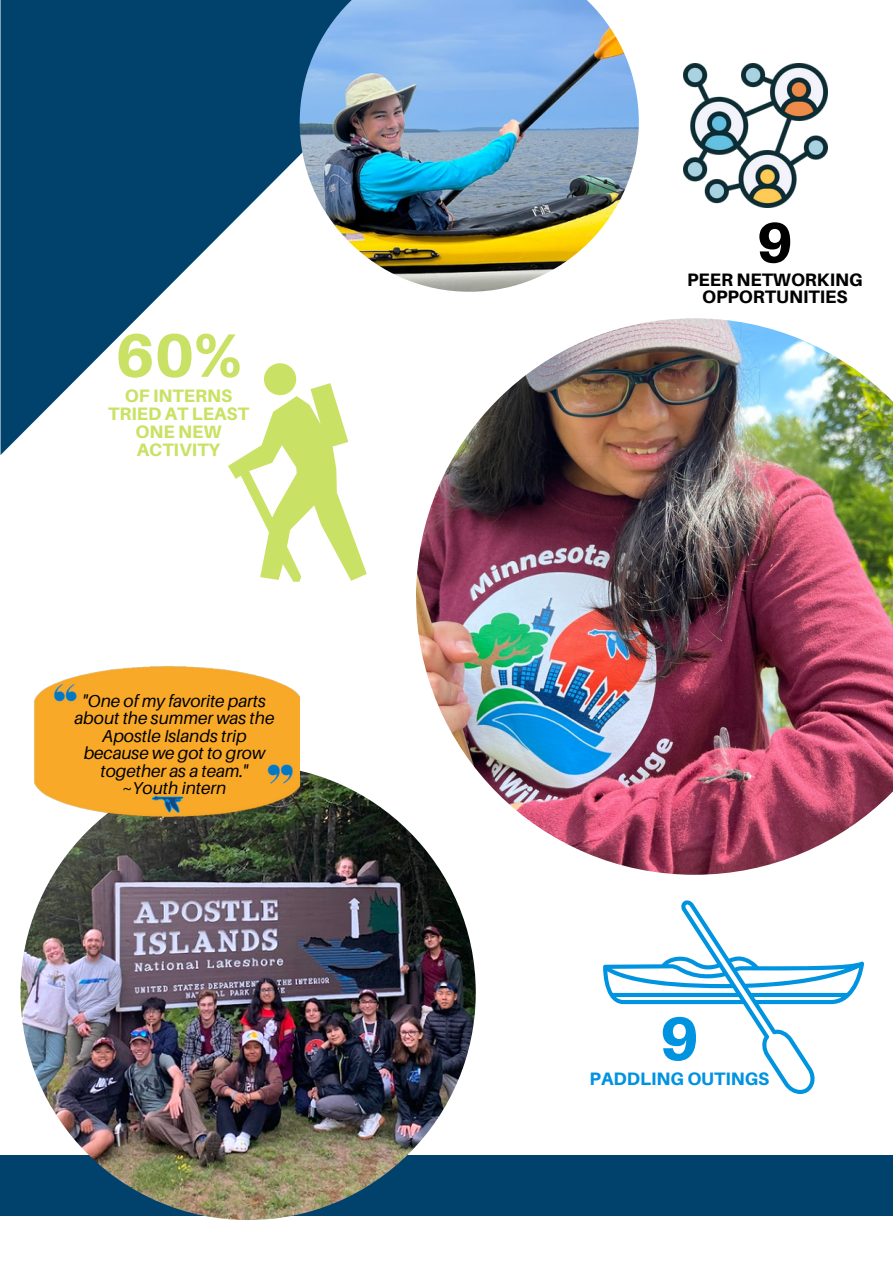
<style>
.page{position:relative;width:893px;height:1264px;background:#fff}
.page>*{position:absolute;margin:0;border:0;box-sizing:border-box;transform-origin:0 0}
.t1{font:800 61.5px "Aileron";color:#c9e265}
.t2{font:800 61.5px "Aileron";color:#0093e0}
.t3{font:800 57px "Aileron";color:#000}
.t4{font:800 18px/18px "Aileron";color:#c9e265;text-align:center}
.t5{font:800 18px/17.5px "Aileron";color:#000;text-align:center}
.t6{font:800 18px "Aileron";color:#0093e0}
.t7{font:italic 17.25px/17.4px "Aileron";color:#000;text-align:center}
</style>
<div class="page">
<svg style="left:1px;top:0;width:299px;height:455px;fill:#01426d"></svg>
<div style="left:0;top:1154px;width:892px;height:61px;background:#01426d"></div>
<img style="left:20px;top:764px;width:455px;height:455px;border-radius:50%">
<img style="left:416px;top:318px;width:476px;height:556px">
<img style="left:34px;top:665px;width:265px;height:155px">
<img style="left:300px;top:0;width:338px;height:292px">
<svg style="left:228px;top:363px;width:139px;height:218px"></svg>
<svg style="left:603px;top:900px;width:261px;height:193px"></svg>
<img style="left:683px;top:64px;width:144px;height:143px">
<h1 class="t1" style="left:115px;top:317px;width:128px">60%</h1>
<p class="t4" style="left:108px;top:386px;width:142px">OF INTERNS<br>TRIED AT LEAST<br>ONE NEW<br>ACTIVITY</p>
<p class="t7" style="left:75px;top:691px;width:201px">"One of my favorite parts about the summer was the<br>Apostle Islands trip because we got to grow together as a team." ~Youth intern</p>
<h2 class="t3" style="left:756px;top:207px;width:38px">9</h2>
<p class="t5" style="left:687px;top:270px;width:177px">PEER NETWORKING<br>OPPORTUNITIES</p>
<h1 class="t2" style="left:659px;top:1000px;width:41px">9</h1>
<p class="t6" style="left:589px;top:1067px;width:181px">PADDLING OUTINGS</p>
</div>
